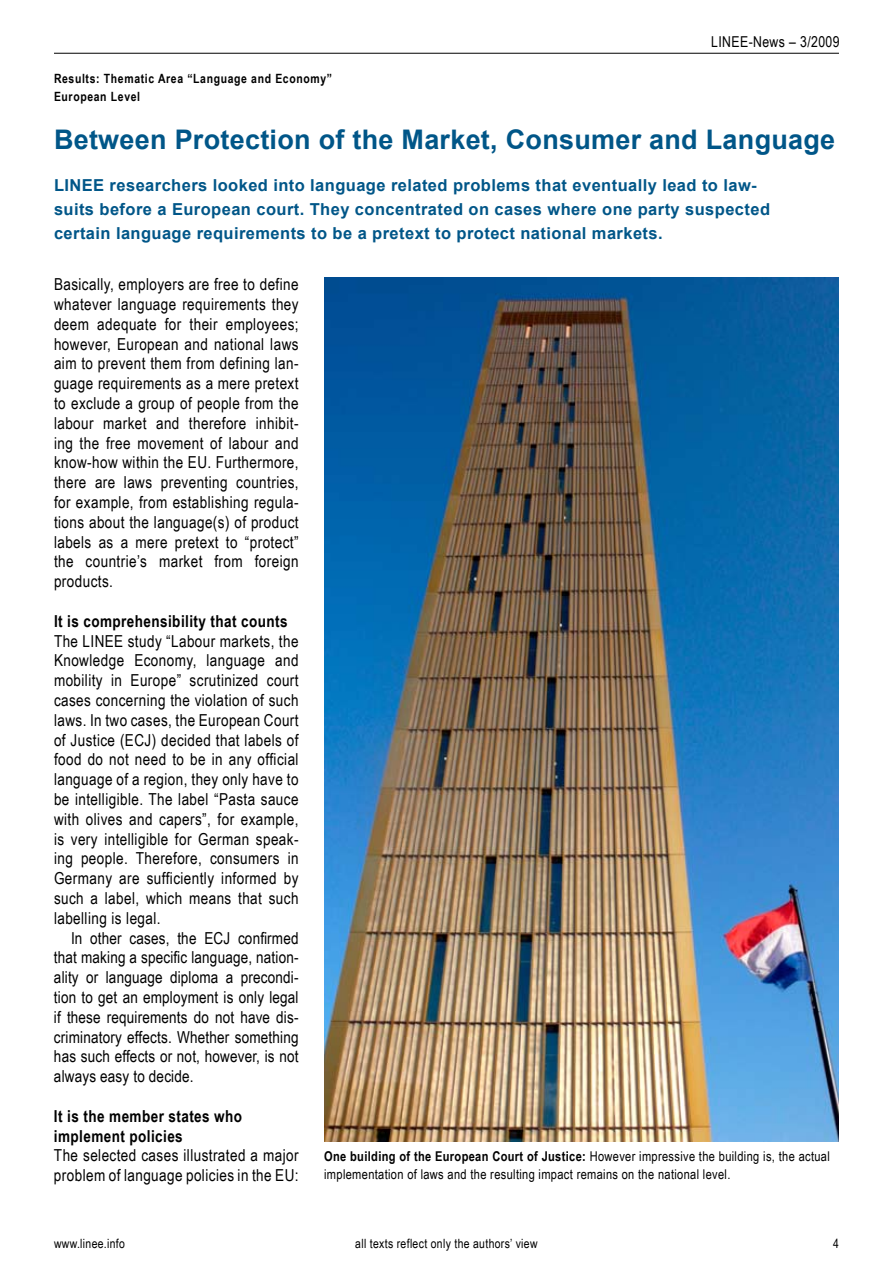
<style>
.page{position:relative;width:893px;height:1263px;background:#fff}
.page>*{position:absolute;margin:0;border:0;box-sizing:border-box;transform-origin:0 0}
.t1{font:700 27px "Arial";letter-spacing:.01em;color:#005688}
.t2{font:16.5px/19.8px "Arial Narrow";letter-spacing:.025em;color:#000;text-align:justify}
.t3{font:700 16.5px/24px "Arial";letter-spacing:.025em;color:#005688}
.t4{font:700 16.5px/19.8px "Arial Narrow";letter-spacing:.025em;color:#000}
.t5{font:15px "Arial Narrow";letter-spacing:.025em;color:#000}
.t6{font:13.5px/18px "Arial Narrow";letter-spacing:.025em;color:#000}
.t7{font:700 12.75px/18px "Arial Narrow";letter-spacing:.05em;color:#000}
.t8{font:12.75px "Arial Narrow";letter-spacing:.025em;color:#000}
.s1{font-weight:700}
</style>
<div class="page">
<hr style="left:54px;top:53px;width:785px;height:1px;background:#000">
<img style="left:324px;top:278px;width:515px;height:863px">
<p class="t7" style="left:54px;top:69px;width:280px">Results: Thematic Area “Language and Economy”<br>European Level</p>
<p class="t5" style="left:711px;top:30px;width:130px">LINEE-News – 3/2009</p>
<h1 class="t1" style="left:54px;top:122px;width:783px">Between Protection of the Market, Consumer and Language</h1>
<p class="t3" style="left:54px;top:174px;width:718px">LINEE researchers looked into language related problems that eventually lead to law&shy;suits before a European court. They concentrated on cases where one party suspected certain language requirements to be a pretext to protect national markets.</p>
<p class="t2" style="left:54px;top:274px;width:246px">Basically, employers are free to define whatever language requirements they deem adequate for their employees; however, European and national laws aim to prevent them from defining lan&shy;guage requirements as a mere pretext to exclude a group of people from the labour market and therefore inhibit&shy;ing the free movement of labour and know-how within the EU. Furthermore, there are laws preventing countries, for example, from establishing regula&shy;tions about the language(s) of product labels as a mere pretext to “protect” the countrie’s market from foreign products.</p>
<p class="t4" style="left:54px;top:610px;width:235px">It is comprehensibility that counts</p>
<p class="t2" style="left:54px;top:630px;width:246px">The LINEE study “Labour markets, the Knowledge Economy, language and mobility in Europe” scrutinized court cases concerning the violation of such laws. In two cases, the European Court of Justice (ECJ) decided that labels of food do not need to be in any official language of a region, they only have to be intelligible. The label “Pasta sauce with olives and capers”, for example, is very intelligible for German speak&shy;ing people. Therefore, consumers in Germany are sufficiently informed by such a label, which means that such labelling is legal.</p>
<p class="t2" style="left:54px;top:927px;width:246px;text-indent:17px">In other cases, the ECJ confirmed that making a specific language, nation&shy;ality or language diploma a precondi&shy;tion to get an employment is only legal if these requirements do not have dis&shy;criminatory effects. Whether something has such effects or not, however, is not always easy to decide.</p>
<p class="t4" style="left:54px;top:1105px;width:190px">It is the member states who implement policies</p>
<p class="t2" style="left:54px;top:1145px;width:246px">The selected cases illustrated a major problem of language policies in the EU:</p>
<p class="t6" style="left:324px;top:1147px;width:507px"><span class="s1">One building of the European Court of Justice:</span> However impressive the building is, the actual implementation of laws and the resulting impact remains on the national level.</p>
<p class="t8" style="left:355px;top:1234px;width:184px">all texts reflect only the authors’ view</p>
<p class="t8" style="left:54px;top:1234px;width:72px">www.linee.info</p>
<p class="t8" style="left:833px;top:1234px;width:7px">4</p>
</div>
